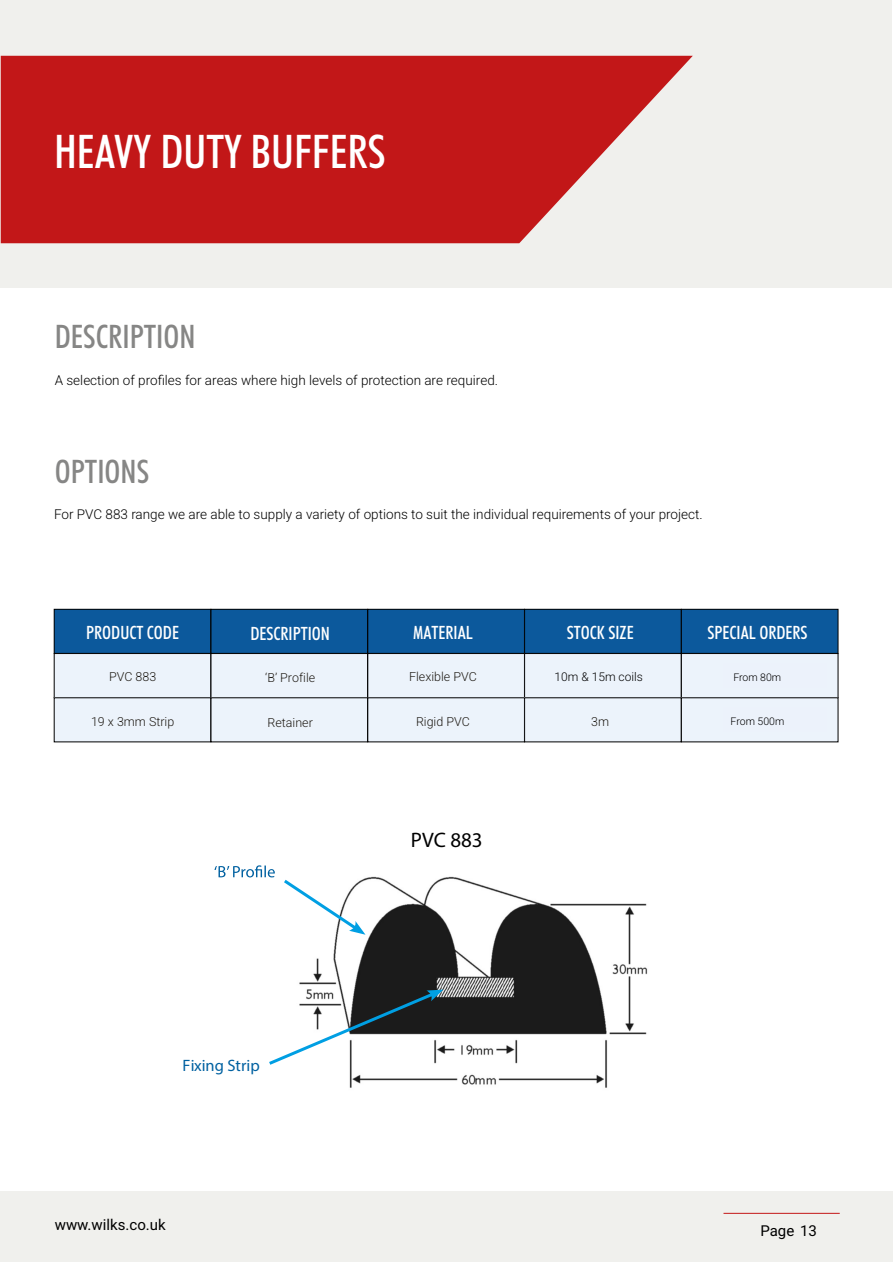
<style>
.page{position:relative;width:893px;height:1263px;background:#fff}
.page>*{position:absolute;margin:0;border:0;box-sizing:border-box;transform-origin:0 0}
.t1{font:500 condensed 46.5px "Futura BT";color:#fff}
.t2{font:500 condensed 32.55px "Futura BT";color:#868685}
.t3{font:21px "Myriad Pro";color:#000}
.t4{font:500 condensed 18.45px "Futura BT";color:#fff}
.t5{font:16.5px "Myriad Pro";color:#0061a1}
.t6{font:15px "Heebo";color:#000}
.t7{font:300 13.5px "Heebo";color:#000}
.t8{font:300 12.45px "Heebo";color:#1f1b15}
.t9{font:300 12px "Heebo";color:#000}
.t10{font:300 10.5px "Heebo";color:#000}
</style>
<div class="page">
<div style="left:0;top:0;width:892px;height:288px;background:#f0f0ed"></div>
<div style="left:0;top:1191px;width:893px;height:71px;background:#f0f0ed"></div>
<hr style="left:723px;top:1213px;width:117px;height:1px;background:#c41718">
<svg style="left:1px;top:56px;width:692px;height:187px;fill:#c21718"></svg>
<img style="left:299px;top:876px;width:349px;height:212px">
<svg style="left:269px;top:990px;width:174px;height:77px"></svg>
<svg style="left:284px;top:877px;width:81px;height:58px"></svg>
<svg style="left:214px;top:865px;width:61px;height:12px"></svg>
<div style="left:54px;top:609px;width:157px;height:44px;background:#0c599c"></div>
<div style="left:54px;top:609px;width:157px;height:45px;border:1px solid #000"></div>
<div style="left:211px;top:609px;width:157px;height:44px;background:#0c599c"></div>
<div style="left:211px;top:609px;width:157px;height:45px;border:1px solid #000"></div>
<div style="left:368px;top:609px;width:156px;height:44px;background:#0c599c"></div>
<div style="left:368px;top:609px;width:157px;height:45px;border:1px solid #000"></div>
<div style="left:524px;top:609px;width:157px;height:44px;background:#0c599c"></div>
<div style="left:524px;top:609px;width:157px;height:45px;border:1px solid #000"></div>
<div style="left:681px;top:609px;width:157px;height:44px;background:#0c599c"></div>
<div style="left:681px;top:609px;width:157px;height:45px;border:1px solid #000"></div>
<div style="left:54px;top:653px;width:157px;height:45px;background:#ecf3fb"></div>
<div style="left:54px;top:653px;width:157px;height:45px;border:1px solid #000"></div>
<div style="left:211px;top:653px;width:157px;height:45px;background:#ecf3fb"></div>
<div style="left:211px;top:653px;width:157px;height:45px;border:1px solid #000"></div>
<div style="left:368px;top:653px;width:156px;height:45px;background:#ecf3fb"></div>
<div style="left:368px;top:653px;width:157px;height:45px;border:1px solid #000"></div>
<div style="left:524px;top:653px;width:157px;height:45px;background:#ecf3fb"></div>
<div style="left:524px;top:653px;width:157px;height:45px;border:1px solid #000"></div>
<div style="left:681px;top:653px;width:157px;height:45px;background:#ecf3fb"></div>
<div style="left:681px;top:653px;width:157px;height:45px;border:1px solid #000"></div>
<div style="left:54px;top:698px;width:157px;height:44px;background:#ecf3fb"></div>
<div style="left:211px;top:698px;width:157px;height:44px;background:#ecf3fb"></div>
<div style="left:368px;top:698px;width:156px;height:44px;background:#ecf3fb"></div>
<div style="left:524px;top:698px;width:157px;height:44px;background:#ecf3fb"></div>
<div style="left:681px;top:698px;width:157px;height:44px;background:#ecf3fb"></div>
<h1 class="t1" style="left:54px;top:123px;width:333px">HEAVY DUTY BUFFERS</h1>
<h2 class="t2" style="left:55px;top:316px;width:142px">DESCRIPTION</h2>
<p class="t7" style="left:55px;top:371px;width:445px">A selection of profiles for areas where high levels of protection are required.</p>
<h2 class="t2" style="left:55px;top:451px;width:96px">OPTIONS</h2>
<p class="t7" style="left:54px;top:505px;width:650px">For PVC 883 range we are able to supply a variety of options to suit the individual requirements of your project.</p>
<h3 class="t4" style="left:86px;top:622px;width:94px">PRODUCT CODE</h3>
<p class="t8" style="left:109px;top:668px;width:49px">PVC 883</p>
<p class="t8" style="left:91px;top:712px;width:85px">19 x 3mm Strip</p>
<h3 class="t4" style="left:250px;top:623px;width:81px">DESCRIPTION</h3>
<p class="t8" style="left:265px;top:669px;width:52px">‘B’ Profile</p>
<p class="t8" style="left:268px;top:713px;width:47px">Retainer</p>
<h3 class="t4" style="left:413px;top:622px;width:61px">MATERIAL</h3>
<p class="t8" style="left:409px;top:668px;width:69px">Flexible PVC</p>
<p class="t8" style="left:416px;top:712px;width:55px">Rigid PVC</p>
<h3 class="t3" style="left:411px;top:827px;width:73px">PVC 883</h3>
<h3 class="t4" style="left:567px;top:622px;width:68px">STOCK SIZE</h3>
<p class="t9" style="left:554px;top:669px;width:90px">10m &amp; 15m coils</p>
<p class="t8" style="left:591px;top:712px;width:19px">3m</p>
<h3 class="t4" style="left:707px;top:622px;width:102px">SPECIAL ORDERS</h3>
<p class="t8" style="left:730px;top:668px;width:56px">from 80m</p>
<p class="t8" style="left:727px;top:712px;width:63px">from 500m</p>
<p class="t10" style="left:733px;top:670px;width:49px">From 80m</p>
<p class="t10" style="left:731px;top:714px;width:55px">From 500m</p>
<p class="t5" style="left:183px;top:1055px;width:79px">Fixing Strip</p>
<p class="t6" style="left:55px;top:1214px;width:112px">www.wilks.co.uk</p>
<p class="t6" style="left:760px;top:1220px;width:58px">Page 13</p>
</div>
